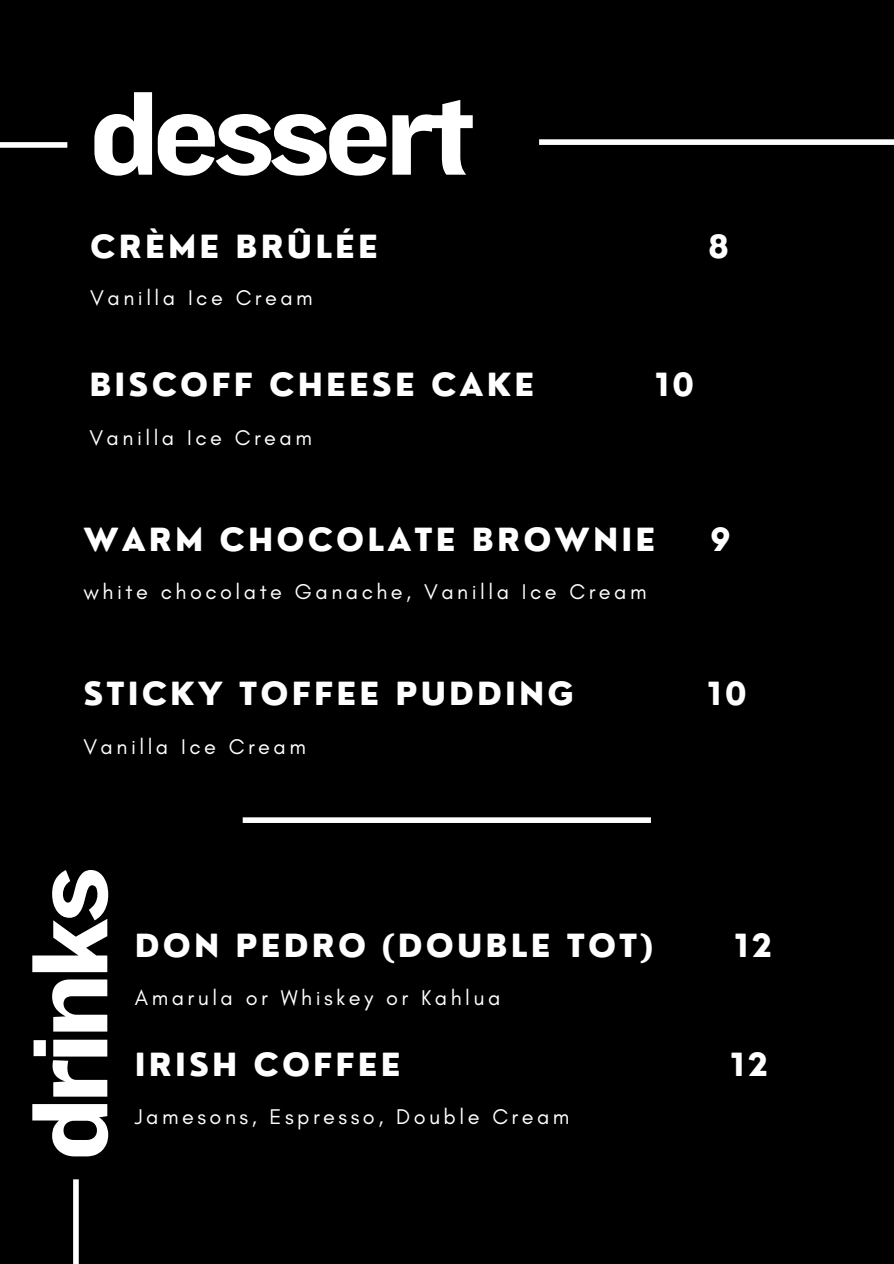
<style>
.page{position:relative;width:894px;height:1264px;background:#fff}
.page>*{position:absolute;margin:0;border:0;box-sizing:border-box;transform-origin:0 0}
.t1{font:123.75px "Knockout 52";letter-spacing:-.05em;color:#fff}
.t2{font:112.5px "Knockout 52";letter-spacing:-.05em;color:#fff}
.t3{font:800 31.05px "Nourd";letter-spacing:.1em;color:#fff}
.t4{font:21.6px "Glacial Indifference";letter-spacing:.16em;color:#fff}
</style>
<div class="page">
<div style="left:0;top:0;width:893px;height:1263px;background:#000"></div>
<div style="left:539px;top:139px;width:354px;height:6px;background:#fff"></div>
<div style="left:0;top:142px;width:67px;height:6px;background:#fff"></div>
<div style="left:73px;top:1179px;width:6px;height:84px;background:#fff"></div>
<div style="left:243px;top:817px;width:407px;height:6px;background:#fff"></div>
<h1 class="t1" style="left:89px;top:56px;width:387px">dessert</h1>
<p class="t3" style="left:90px;top:226px;width:289px">CRÈME BRÛLÉE</p>
<p class="t3" style="left:707px;top:226px;width:23px">8</p>
<p class="t4" style="left:90px;top:284px;width:224px">Vanilla Ice Cream</p>
<h2 class="t3" style="left:89px;top:365px;width:446px">BISCOFF CHEESE CAKE</h2>
<h2 class="t3" style="left:655px;top:365px;width:41px">10</h2>
<h2 class="t4" style="left:89px;top:424px;width:224px">Vanilla Ice Cream</h2>
<p class="t3" style="left:83px;top:520px;width:573px">WARM CHOCOLATE BROWNIE</p>
<p class="t3" style="left:710px;top:520px;width:22px">9</p>
<h1 class="t4" style="left:83px;top:578px;width:564px">white chocolate Ganache, Vanilla Ice Cream</h1>
<h2 class="t3" style="left:83px;top:674px;width:491px">STICKY TOFFEE PUDDING</h2>
<h2 class="t3" style="left:707px;top:674px;width:41px">10</h2>
<p class="t4" style="left:83px;top:733px;width:224px">Vanilla Ice Cream</p>
<h2 class="t2" style="left:-1px;top:1160px;width:296px;rotate:-90deg">drinks</h2>
<h2 class="t3" style="left:135px;top:926px;width:519px">DON PEDRO (DOUBLE TOT)</h2>
<h2 class="t3" style="left:734px;top:926px;width:39px">12</h2>
<p class="t4" style="left:135px;top:984px;width:367px">Amarula or Whiskey or Kahlua</p>
<h2 class="t3" style="left:135px;top:1045px;width:267px">IRISH COFFEE</h2>
<h2 class="t3" style="left:730px;top:1045px;width:39px">12</h2>
<p class="t4" style="left:135px;top:1103px;width:436px">Jamesons, Espresso, Double Cream</p>
</div>
